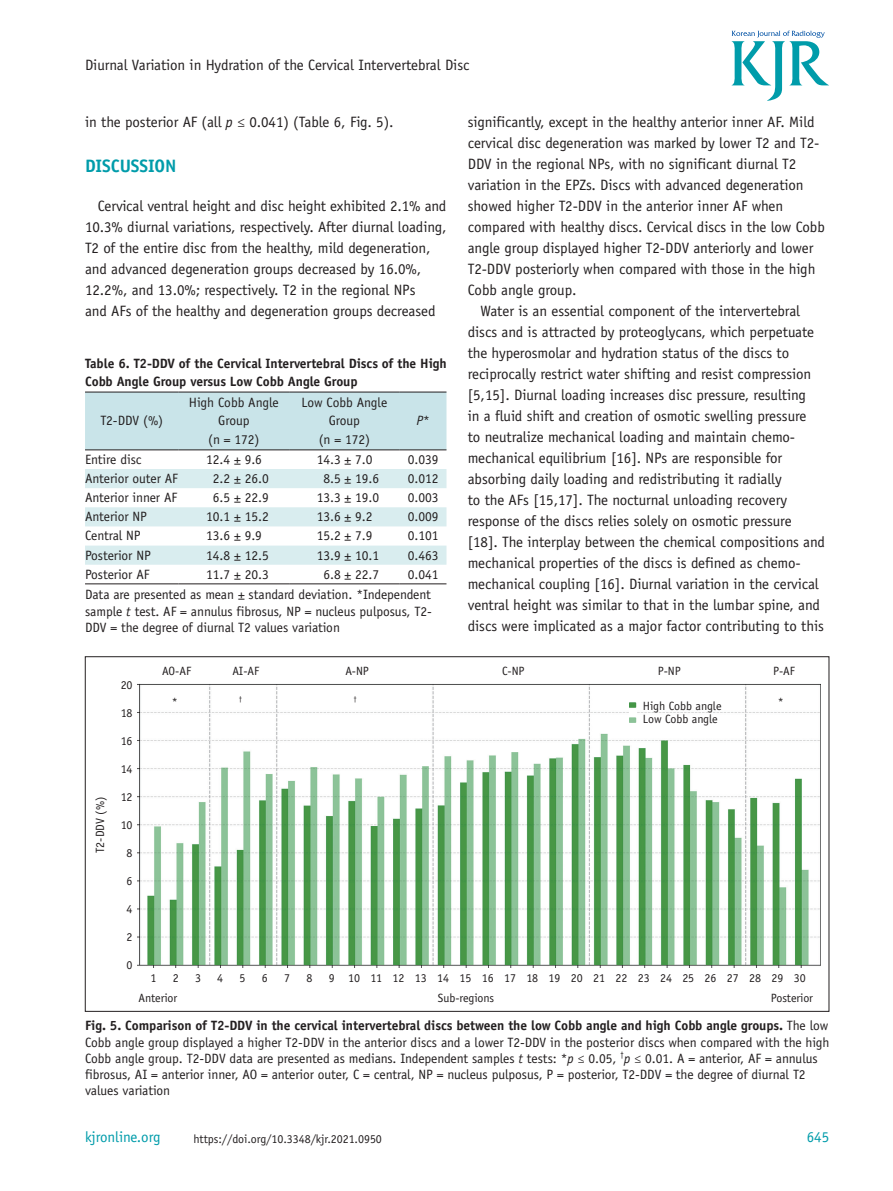
<style>
.page{position:relative;width:893px;height:1191px;background:#fff}
.page>*{position:absolute;margin:0;border:0;box-sizing:border-box;transform-origin:0 0}
.t1{font:700 18px "Officina Sans Std";letter-spacing:-.005em;color:#009caa}
.t2{font:15px/21px "Officina Sans Std";letter-spacing:-.005em;color:#231f20}
.t3{font:15px "Officina Sans Std";letter-spacing:-.005em;color:#009caa}
.t4{font:13.5px/16.2px "Officina Sans Std";letter-spacing:-.005em;color:#231f20}
.t5{font:700 13.5px/18px "Officina Sans Std";letter-spacing:-.005em;color:#231f20}
.t6{font:italic 13.5px "Officina Sans Std";color:#231f20}
.t7{font:12px/13.5px "Officina Sans Std";letter-spacing:-.005em;color:#231f20}
.t8{font:7.05px "Officina Sans Std";color:#231f20}
.s1{font-style:italic}
.s2{font-style:normal}
.s3{font-weight:700}
</style>
<div class="page">
<svg style="left:732px;top:31px;width:97px;height:70px"></svg>
<div style="left:85px;top:393px;width:361px;height:56px;background:#c9e4e9"></div>
<svg style="left:85px;top:469px;width:361px;height:96px"></svg>
<hr style="left:85px;top:392px;width:94px;height:1px;background:#231f20">
<hr style="left:179px;top:392px;width:110px;height:1px;background:#231f20">
<hr style="left:289px;top:392px;width:111px;height:1px;background:#231f20">
<hr style="left:400px;top:392px;width:46px;height:1px;background:#231f20">
<hr style="left:85px;top:583px;width:94px;height:1px;background:#231f20">
<hr style="left:179px;top:583px;width:110px;height:1px;background:#231f20">
<hr style="left:289px;top:583px;width:111px;height:1px;background:#231f20">
<hr style="left:400px;top:583px;width:46px;height:1px;background:#231f20">
<hr style="left:85px;top:449px;width:94px;height:1px;background:#231f20">
<hr style="left:179px;top:449px;width:110px;height:1px;background:#231f20">
<hr style="left:289px;top:449px;width:111px;height:1px;background:#231f20">
<hr style="left:400px;top:449px;width:46px;height:1px;background:#231f20">
<img style="left:137px;top:684px;width:684px;height:283px">
<img style="left:629px;top:702px;width:7px;height:20px">
<p class="t2" style="left:85px;top:54px;width:386px">Diurnal Variation in Hydration of the Cervical Intervertebral Disc</p>
<p class="t2" style="left:85px;top:112px;width:310px">in the posterior AF (all <span class="s1">p</span> ≤ 0.041) (Table 6, Fig. 5).</p>
<p class="t1" style="left:85px;top:154px;width:93px">DISCUSSION</p>
<p class="t2" style="left:85px;top:196px;width:363px;text-indent:13px">Cervical ventral height and disc height exhibited 2.1% and 10.3% diurnal variations, respectively. After diurnal loading, T2 of the entire disc from the healthy, mild degeneration, and advanced degeneration groups decreased by 16.0%, 12.2%, and 13.0%; respectively. T2 in the regional NPs<br>and AFs of the healthy and degeneration groups decreased</p>
<p class="t5" style="left:85px;top:354px;width:363px">Table 6. T2-DDV of the Cervical Intervertebral Discs of the High<br>Cobb Angle Group versus Low Cobb Angle Group</p>
<p class="t4" style="left:100px;top:413px;width:64px">T2-DDV (%)</p>
<p class="t4" style="left:189px;top:393px;width:91px;line-height:18.8px;text-align:center">High Cobb Angle<br>Group<br>(n = 172)</p>
<p class="t4" style="left:302px;top:393px;width:87px;line-height:18.8px;text-align:center">Low Cobb Angle<br>Group<br>(n = 172)</p>
<p class="t6" style="left:416px;top:413px;width:15px">P<span class="s2">*</span></p>
<p class="t4" style="left:85px;top:451px;width:58px">Entire disc</p>
<p class="t4" style="left:206px;top:451px;width:57px">12.4 ± 9.6</p>
<p class="t4" style="left:317px;top:451px;width:57px">14.3 ± 7.0</p>
<p class="t4" style="left:408px;top:451px;width:32px">0.039</p>
<p class="t4" style="left:85px;top:470px;width:94px">Anterior outer AF</p>
<p class="t4" style="left:213px;top:470px;width:57px">2.2 ± 26.0</p>
<p class="t4" style="left:323px;top:470px;width:57px">8.5 ± 19.6</p>
<p class="t4" style="left:408px;top:470px;width:32px">0.012</p>
<p class="t4" style="left:85px;top:489px;width:94px">Anterior inner AF</p>
<p class="t4" style="left:213px;top:489px;width:57px">6.5 ± 22.9</p>
<p class="t4" style="left:317px;top:489px;width:64px">13.3 ± 19.0</p>
<p class="t4" style="left:408px;top:489px;width:32px">0.003</p>
<p class="t4" style="left:85px;top:508px;width:63px">Anterior NP</p>
<p class="t4" style="left:206px;top:508px;width:64px">10.1 ± 15.2</p>
<p class="t4" style="left:317px;top:508px;width:57px">13.6 ± 9.2</p>
<p class="t4" style="left:408px;top:508px;width:32px">0.009</p>
<p class="t4" style="left:85px;top:528px;width:57px">Central NP</p>
<p class="t4" style="left:206px;top:528px;width:57px">13.6 ± 9.9</p>
<p class="t4" style="left:317px;top:528px;width:57px">15.2 ± 7.9</p>
<p class="t4" style="left:408px;top:528px;width:32px">0.101</p>
<p class="t4" style="left:85px;top:547px;width:67px">Posterior NP</p>
<p class="t4" style="left:206px;top:547px;width:64px">14.8 ± 12.5</p>
<p class="t4" style="left:317px;top:547px;width:64px">13.9 ± 10.1</p>
<p class="t4" style="left:408px;top:547px;width:32px">0.463</p>
<p class="t4" style="left:85px;top:566px;width:66px">Posterior AF</p>
<p class="t4" style="left:206px;top:566px;width:64px">11.7 ± 20.3</p>
<p class="t4" style="left:323px;top:566px;width:57px">6.8 ± 22.7</p>
<p class="t4" style="left:85px;top:563px;width:355px;line-height:20.7px;text-indent:323px">0.041<br>Data are presented as mean ± standard deviation. *Independent</p>
<p class="t4" style="left:85px;top:603px;width:348px">sample <span class="s1">t</span> test. AF = annulus fibrosus, NP = nucleus pulposus, T2-<br>DDV = the degree of diurnal T2 values variation</p>
<p class="t2" style="left:468px;top:112px;width:348px">significantly, except in the healthy anterior inner AF. Mild</p>
<p class="t2" style="left:468px;top:133px;width:353px">cervical disc degeneration was marked by lower T2 and T2-</p>
<p class="t2" style="left:468px;top:154px;width:330px">DDV in the regional NPs, with no significant diurnal T2</p>
<p class="t2" style="left:468px;top:175px;width:337px">variation in the EPZs. Discs with advanced degeneration</p>
<p class="t2" style="left:468px;top:196px;width:317px">showed higher T2-DDV in the anterior inner AF when</p>
<p class="t2" style="left:468px;top:217px;width:359px">compared with healthy discs. Cervical discs in the low Cobb</p>
<p class="t2" style="left:468px;top:238px;width:347px">angle group displayed higher T2-DDV anteriorly and lower</p>
<p class="t2" style="left:468px;top:259px;width:349px">T2-DDV posteriorly when compared with those in the high</p>
<p class="t2" style="left:468px;top:280px;width:110px">Cobb angle group.</p>
<p class="t2" style="left:480px;top:301px;width:321px">Water is an essential component of the intervertebral</p>
<p class="t2" style="left:468px;top:322px;width:348px">discs and is attracted by proteoglycans, which perpetuate</p>
<p class="t2" style="left:468px;top:343px;width:323px">the hyperosmolar and hydration status of the discs to</p>
<p class="t2" style="left:468px;top:364px;width:345px">reciprocally restrict water shifting and resist compression</p>
<p class="t2" style="left:468px;top:385px;width:340px">[5,15]. Diurnal loading increases disc pressure, resulting</p>
<p class="t2" style="left:468px;top:406px;width:340px">in a fluid shift and creation of osmotic swelling pressure</p>
<p class="t2" style="left:468px;top:427px;width:329px">to neutralize mechanical loading and maintain chemo-</p>
<p class="t2" style="left:468px;top:448px;width:316px">mechanical equilibrium [16]. NPs are responsible for</p>
<p class="t2" style="left:468px;top:469px;width:315px">absorbing daily loading and redistributing it radially</p>
<p class="t2" style="left:468px;top:490px;width:321px">to the AFs [15,17]. The nocturnal unloading recovery</p>
<p class="t2" style="left:468px;top:511px;width:325px">response of the discs relies solely on osmotic pressure</p>
<p class="t2" style="left:468px;top:532px;width:359px">[18]. The interplay between the chemical compositions and</p>
<p class="t2" style="left:468px;top:553px;width:335px">mechanical properties of the discs is defined as chemo-</p>
<p class="t2" style="left:468px;top:574px;width:353px">mechanical coupling [16]. Diurnal variation in the cervical</p>
<p class="t2" style="left:468px;top:595px;width:354px">ventral height was similar to that in the lumbar spine, and</p>
<p class="t2" style="left:468px;top:616px;width:358px">discs were implicated as a major factor contributing to this</p>
<p class="t7" style="left:93px;top:853px;width:57px;rotate:-90deg">T2-DDV (%)</p>
<p class="t7" style="left:121px;top:678px;width:13px">20</p>
<p class="t7" style="left:121px;top:706px;width:13px">18</p>
<p class="t7" style="left:121px;top:734px;width:13px">16</p>
<p class="t7" style="left:121px;top:762px;width:13px">14</p>
<p class="t7" style="left:121px;top:790px;width:13px">12</p>
<p class="t7" style="left:121px;top:818px;width:13px">10</p>
<p class="t7" style="left:127px;top:846px;width:7px">8</p>
<p class="t7" style="left:127px;top:874px;width:7px">6</p>
<p class="t7" style="left:127px;top:902px;width:7px">4</p>
<p class="t7" style="left:127px;top:930px;width:7px">2</p>
<p class="t7" style="left:127px;top:958px;width:7px">0</p>
<p class="t7" style="left:162px;top:664px;width:30px">AO-AF</p>
<p class="t7" style="left:172px;top:695px;width:7px">*</p>
<p class="t7" style="left:778px;top:695px;width:7px">*</p>
<p class="t7" style="left:232px;top:664px;width:28px">AI-AF</p>
<p class="t7" style="left:346px;top:664px;width:25px">A-NP</p>
<p class="t7" style="left:502px;top:664px;width:24px">C-NP</p>
<p class="t7" style="left:658px;top:664px;width:24px">P-NP</p>
<p class="t7" style="left:773px;top:664px;width:23px">P-AF</p>
<p class="t8" style="left:239px;top:694px;width:5px">†</p>
<p class="t8" style="left:353px;top:694px;width:5px">†</p>
<p class="t7" style="left:643px;top:699px;width:80px">High Cobb angle<br>Low Cobb angle</p>
<p class="t7" style="left:150px;top:971px;width:7px">1</p>
<p class="t7" style="left:173px;top:971px;width:7px">2</p>
<p class="t7" style="left:195px;top:971px;width:7px">3</p>
<p class="t7" style="left:217px;top:971px;width:7px">4</p>
<p class="t7" style="left:240px;top:971px;width:7px">5</p>
<p class="t7" style="left:262px;top:971px;width:7px">6</p>
<p class="t7" style="left:284px;top:971px;width:7px">7</p>
<p class="t7" style="left:306px;top:971px;width:7px">8</p>
<p class="t7" style="left:329px;top:971px;width:478px">9 10 11 12 13 14 15 16 17 18 19 20 21 22 23 24 25 26 27 28 29 30</p>
<p class="t7" style="left:139px;top:990px;width:40px">Anterior</p>
<p class="t7" style="left:438px;top:990px;width:58px">Sub-regions</p>
<p class="t7" style="left:771px;top:990px;width:44px">Posterior</p>
<p class="t4" style="left:85px;top:1017px;width:746px"><span class="s3">Fig. 5. Comparison of T2-DDV in the cervical intervertebral discs between the low Cobb angle and high Cobb angle groups.</span> The low Cobb angle group displayed a higher T2-DDV in the anterior discs and a lower T2-DDV in the posterior discs when compared with the high Cobb angle group. T2-DDV data are presented as medians. Independent samples <span class="s1">t</span> tests: *<span class="s1">p</span> ≤ 0.05, <sup>†</sup><span class="s1">p</span> ≤ 0.01. A = anterior, AF = annulus fibrosus, AI = anterior inner, AO = anterior outer, C = central, NP = nucleus pulposus, P = posterior, T2-DDV = the degree of diurnal T2 values variation</p>
<p class="t3" style="left:85px;top:1128px;width:77px">kjronline.org</p>
<p class="t7" style="left:194px;top:1132px;width:190px">https://doi.org/10.3348/kjr.2021.0950</p>
<p class="t3" style="left:807px;top:1128px;width:24px">645</p>
</div>
